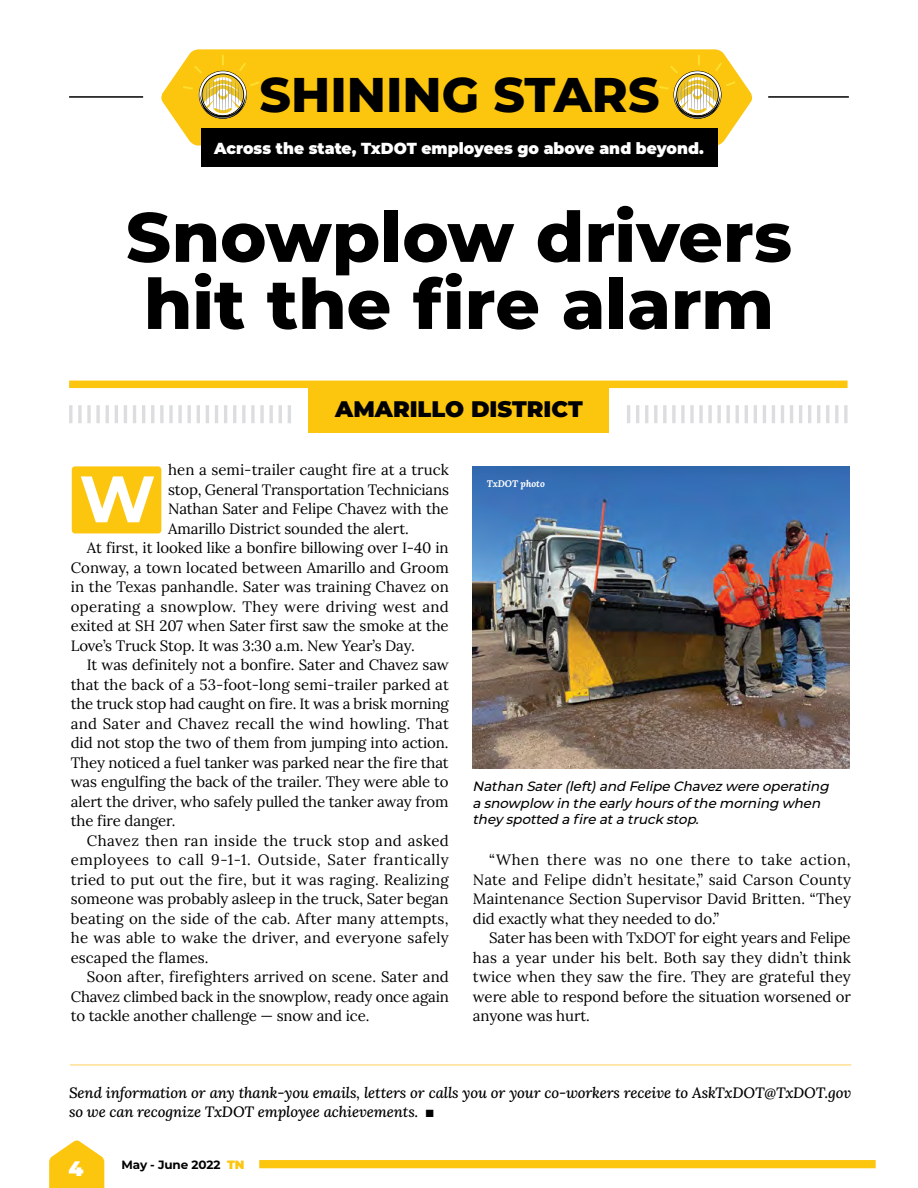
<style>
.page{position:relative;width:918px;height:1188px;background:#fff}
.page>*{position:absolute;margin:0;border:0;box-sizing:border-box;transform-origin:0 0}
.t1{font:800 69.75px/67.1px "Montserrat";color:#000}
.t2{font:700 65.55px "Montserrat";color:#fff}
.t3{font:800 48.75px "Montserrat";color:#000}
.t4{font:900 22.5px "Montserrat";color:#000}
.t5{font:900 21px "Montserrat";color:#fff}
.t6{font:900 16.05px "Montserrat";color:#fff}
.t7{font:15px/19.5px "Lora";letter-spacing:-.005em;color:#000;text-align:justify}
.t8{font:italic 500 15px/19.5px "Lora";letter-spacing:-.01em;color:#000}
.t9{font:15px "Lora";letter-spacing:.015em;color:#000}
.t10{font:15px "Lora";letter-spacing:.02em;color:#000}
.t11{font:15px "Lora";letter-spacing:.035em;color:#000}
.t12{font:15px "Lora";letter-spacing:.025em;color:#000}
.t13{font:italic 500 13.5px/16.5px "Montserrat";color:#000}
.t14{font:700 12px "Montserrat";letter-spacing:-.01em;color:#000}
.t15{font:italic 700 9.45px "Lora";color:#fff}
.s1{font-weight:900;color:#fcc50e}
</style>
<div class="page">
<div style="left:69px;top:381px;width:779px;height:7px;background:#fcc50e"></div>
<div style="left:309px;top:384px;width:300px;height:49px;background:#fcc50e"></div>
<hr style="left:844px;top:405px;width:4px;height:18px;background:#dcddde">
<hr style="left:835px;top:405px;width:3px;height:18px;background:#dcddde">
<hr style="left:826px;top:405px;width:3px;height:18px;background:#dcddde">
<hr style="left:817px;top:405px;width:3px;height:18px;background:#dcddde">
<hr style="left:808px;top:405px;width:3px;height:18px;background:#dcddde">
<hr style="left:799px;top:405px;width:3px;height:18px;background:#dcddde">
<hr style="left:790px;top:405px;width:3px;height:18px;background:#dcddde">
<hr style="left:781px;top:405px;width:3px;height:18px;background:#dcddde">
<hr style="left:772px;top:405px;width:3px;height:18px;background:#dcddde">
<hr style="left:763px;top:405px;width:3px;height:18px;background:#dcddde">
<hr style="left:754px;top:405px;width:3px;height:18px;background:#dcddde">
<hr style="left:745px;top:405px;width:3px;height:18px;background:#dcddde">
<hr style="left:736px;top:405px;width:3px;height:18px;background:#dcddde">
<hr style="left:727px;top:405px;width:3px;height:18px;background:#dcddde">
<hr style="left:717px;top:405px;width:4px;height:18px;background:#dcddde">
<hr style="left:708px;top:405px;width:4px;height:18px;background:#e3e4e5">
<hr style="left:699px;top:405px;width:4px;height:18px;background:#e4e5e6">
<hr style="left:690px;top:405px;width:4px;height:18px;background:#e4e5e6">
<hr style="left:681px;top:405px;width:4px;height:18px;background:#e3e4e5">
<hr style="left:672px;top:405px;width:4px;height:18px;background:#dcddde">
<svg style="left:663px;top:405px;width:4px;height:18px"></svg>
<hr style="left:654px;top:405px;width:3px;height:18px;background:#dcddde">
<hr style="left:645px;top:405px;width:3px;height:18px;background:#dcddde">
<hr style="left:636px;top:405px;width:3px;height:18px;background:#dcddde">
<hr style="left:627px;top:405px;width:3px;height:18px;background:#dcddde">
<hr style="left:288px;top:405px;width:3px;height:18px;background:#dcddde">
<hr style="left:279px;top:405px;width:3px;height:18px;background:#dcddde">
<hr style="left:269px;top:405px;width:4px;height:18px;background:#dcddde">
<hr style="left:260px;top:405px;width:4px;height:18px;background:#e4e4e5">
<hr style="left:251px;top:405px;width:4px;height:18px;background:#e4e4e5">
<hr style="left:242px;top:405px;width:4px;height:18px;background:#dcddde">
<hr style="left:233px;top:405px;width:3px;height:18px;background:#dcddde">
<hr style="left:224px;top:405px;width:3px;height:18px;background:#dcddde">
<hr style="left:215px;top:405px;width:3px;height:18px;background:#dcddde">
<hr style="left:206px;top:405px;width:3px;height:18px;background:#dcddde">
<hr style="left:197px;top:405px;width:3px;height:18px;background:#dcddde">
<hr style="left:188px;top:405px;width:3px;height:18px;background:#dcddde">
<hr style="left:178px;top:405px;width:4px;height:18px;background:#e3e4e5">
<hr style="left:169px;top:405px;width:4px;height:18px;background:#e4e5e6">
<hr style="left:160px;top:405px;width:4px;height:18px;background:#dcddde">
<hr style="left:151px;top:405px;width:3px;height:18px;background:#dcddde">
<hr style="left:142px;top:405px;width:3px;height:18px;background:#dcddde">
<hr style="left:133px;top:405px;width:3px;height:18px;background:#dcddde">
<hr style="left:124px;top:405px;width:3px;height:18px;background:#dcddde">
<hr style="left:115px;top:405px;width:3px;height:18px;background:#dcddde">
<hr style="left:106px;top:405px;width:3px;height:18px;background:#dcddde">
<hr style="left:96px;top:405px;width:4px;height:18px;background:#dcddde">
<hr style="left:87px;top:405px;width:4px;height:18px;background:#e4e5e6">
<hr style="left:78px;top:405px;width:4px;height:18px;background:#e3e4e5">
<hr style="left:69px;top:405px;width:3px;height:18px;background:#dcddde">
<hr style="left:69px;top:96px;width:74px;height:2px;background:#000">
<hr style="left:768px;top:96px;width:81px;height:2px;background:#000">
<svg style="left:161px;top:49px;width:592px;height:97px;background:#fcc921"></svg>
<svg style="left:181px;top:55px;width:81px;height:63px;background:#e9c138"></svg>
<svg style="left:657px;top:55px;width:81px;height:63px;background:#e9c23c"></svg>
<div style="left:201px;top:128px;width:516px;height:38px;background:#000"></div>
<img style="left:472px;top:466px;width:377px;height:302px">
<hr style="left:70px;top:1064px;width:781px;height:2px;background:#ffdf92">
<div style="left:72px;top:466px;width:89px;height:67px;background:#fcc50e;border-radius:3px"></div>
<svg style="left:49px;top:1140px;width:55px;height:48px"></svg>
<div style="left:259px;top:1160px;width:617px;height:8px;background:#fcc50e"></div>
<h3 class="t3" style="left:260px;top:59px;width:401px">SHINING STARS</h3>
<p class="t6" style="left:214px;top:136px;width:491px">Across the state, TxDOT employees go above and beyond.</p>
<h1 class="t1" style="left:126px;top:200px;width:668px">Snowplow drivers hit the fire alarm</h1>
<h3 class="t4" style="left:335px;top:392px;width:249px">AMARILLO DISTRICT</h3>
<p class="t7" style="left:168px;top:459px;width:282px">hen a semi-trailer caught fire at a truck</p>
<p class="t7" style="left:168px;top:479px;width:282px">stop, General Transportation Technicians</p>
<p class="t7" style="left:168px;top:498px;width:282px">Nathan Sater and Felipe Chavez with the</p>
<p class="t7" style="left:168px;top:518px;width:242px">Amarillo District sounded the alert.</p>
<p class="t7" style="left:87px;top:537px;width:363px">At first, it looked like a bonfire billowing over I-40 in</p>
<p class="t7" style="left:71px;top:557px;width:380px">Conway, a town located between Amarillo and Groom</p>
<p class="t7" style="left:71px;top:576px;width:380px">in the Texas panhandle. Sater was training Chavez on</p>
<p class="t10" style="left:71px;top:595px;width:380px">operating a snowplow. They were driving west and</p>
<p class="t7" style="left:71px;top:615px;width:379px">exited at SH 207 when Sater first saw the smoke at the</p>
<p class="t7" style="left:71px;top:635px;width:345px">Love’s Truck Stop. It was 3:30 a.m. New Year’s Day.</p>
<p class="t7" style="left:87px;top:654px;width:363px">It was definitely not a bonfire. Sater and Chavez saw</p>
<p class="t7" style="left:71px;top:674px;width:380px">that the back of a 53-foot-long semi-trailer parked at</p>
<p class="t7" style="left:71px;top:693px;width:380px">the truck stop had caught on fire. It was a brisk morning</p>
<p class="t9" style="left:71px;top:712px;width:380px">and Sater and Chavez recall the wind howling. That</p>
<p class="t7" style="left:71px;top:732px;width:379px">did not stop the two of them from jumping into action.</p>
<p class="t7" style="left:71px;top:752px;width:379px">They noticed a fuel tanker was parked near the fire that</p>
<p class="t7" style="left:71px;top:771px;width:379px">was engulfing the back of the trailer. They were able to</p>
<p class="t7" style="left:71px;top:791px;width:379px">alert the driver, who safely pulled the tanker away from</p>
<p class="t7" style="left:71px;top:810px;width:106px">the fire danger.</p>
<p class="t12" style="left:87px;top:829px;width:363px">Chavez then ran inside the truck stop and asked</p>
<p class="t11" style="left:71px;top:849px;width:379px">employees to call 9-1-1. Outside, Sater frantically</p>
<p class="t9" style="left:71px;top:868px;width:379px">tried to put out the fire, but it was raging. Realizing</p>
<p class="t7" style="left:71px;top:888px;width:379px">someone was probably asleep in the truck, Sater began</p>
<p class="t9" style="left:71px;top:907px;width:379px">beating on the side of the cab. After many attempts,</p>
<p class="t10" style="left:71px;top:927px;width:379px">he was able to wake the driver, and everyone safely</p>
<p class="t7" style="left:71px;top:947px;width:139px">escaped the flames.</p>
<p class="t7" style="left:87px;top:966px;width:363px">Soon after, firefighters arrived on scene. Sater and</p>
<p class="t7" style="left:71px;top:986px;width:380px">Chavez climbed back in the snowplow, ready once again</p>
<p class="t7" style="left:71px;top:1005px;width:300px">to tackle another challenge — snow and ice.</p>
<h2 class="t2" style="left:79px;top:452px;width:78px">W</h2>
<p class="t15" style="left:487px;top:477px;width:60px">TxDOT photo</p>
<p class="t13" style="left:472px;top:778px;width:361px">Nathan Sater(left)and Felipe Chavezwere operating a snowplow in the early hoursofthe morning when they spotted a fire ata truck stop.</p>
<p class="t7" style="left:473px;top:849px;width:380px;text-indent:16px">“When there was no one there to take action, Nate and Felipe didn’t hesitate,” said Carson County Maintenance Section Supervisor David Britten. “They did exactly what they needed to do.”</p>
<p class="t7" style="left:473px;top:927px;width:380px;text-indent:16px">Sater has been with TxDOT for eight years and Felipe has a year under his belt. Both say they didn’t think twice when they saw the fire. They are grateful they were able to respond before the situation worsened or anyone was hurt.</p>
<p class="t8" style="left:69px;top:1082px;width:784px">Send information or any thank-you emails, letters or calls you or your co-workers receive to AskTxDOT@TxDOT.gov so we can recognize TxDOT employee achievements. ■</p>
<h3 class="t5" style="left:68px;top:1153px;width:16px">4</h3>
<p class="t14" style="left:122px;top:1156px;width:125px">May - June 2022 <span class="s1">TN</span></p>
</div>
